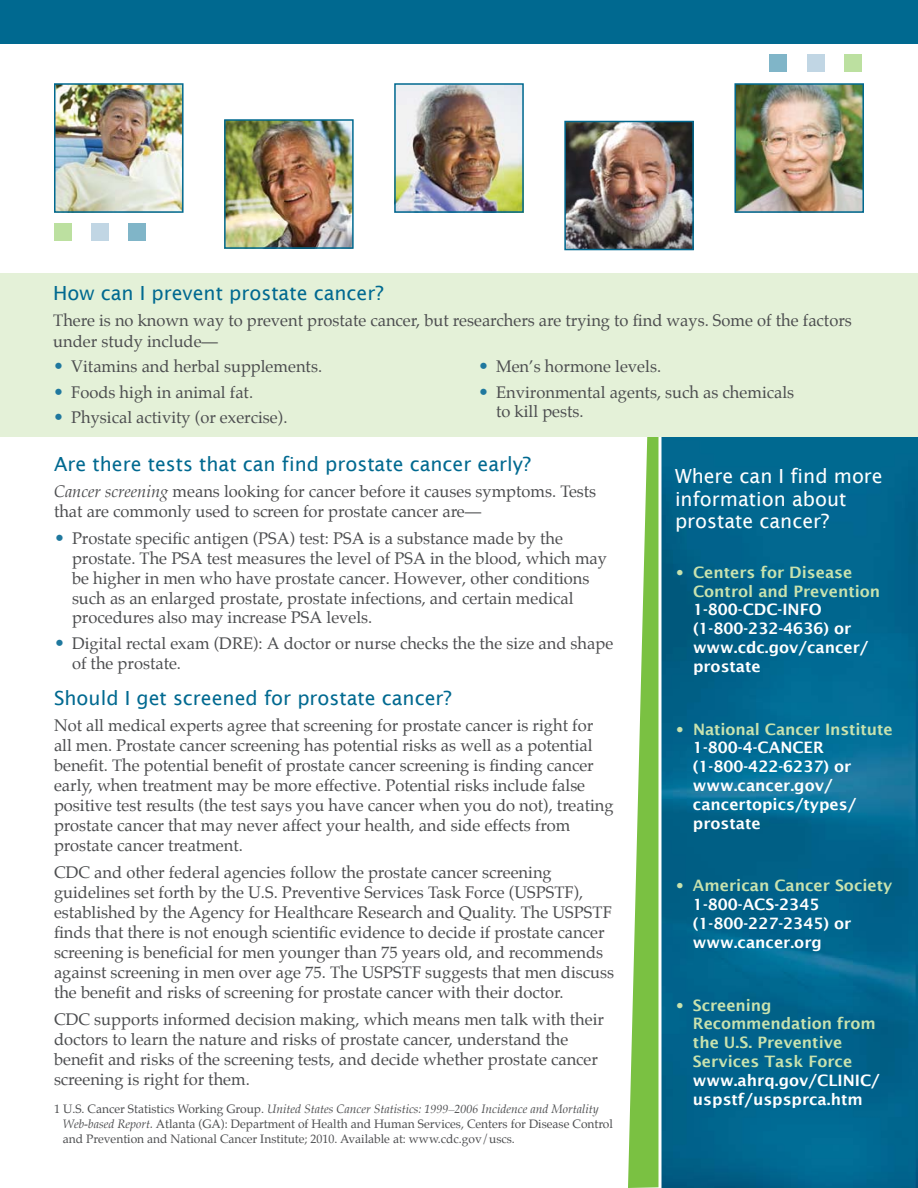
<style>
.page{position:relative;width:918px;height:1188px;background:#fff}
.page>*{position:absolute;margin:0;border:0;box-sizing:border-box;transform-origin:0 0}
.t1{font:19.5px "Lucida Sans";color:#006990}
.t2{font:19.5px/22.5px "Lucida Sans";color:#fff}
.t3{font:16.5px/20px "Palatino";color:#4c4d4f}
.t4{font:600 15.75px/18.9px "Lucida Sans";color:#fff}
.t5{font:600 15.75px/18.9px "Lucida Sans";color:#c8e2ae}
.t6{font:15.75px "Palatino";color:#c8e2ae}
.t7{font:12px/14.7px "Palatino";color:#4c4d4f}
.s1{font-size:18px;color:#1f789e}
.s2{font-style:italic}
.s3{color:#c8e2ae}
</style>
<div class="page">
<img style="left:662px;top:436px;width:256px;height:752px">
<svg style="left:628px;top:436px;width:30px;height:752px"></svg>
<svg style="left:658px;top:436px;width:4px;height:752px"></svg>
<div style="left:0;top:0;width:918px;height:44px;background:#006990"></div>
<img style="left:57px;top:86px;width:124px;height:124px">
<img style="left:227px;top:122px;width:124px;height:124px">
<img style="left:397px;top:86px;width:124px;height:124px">
<img style="left:567px;top:124px;width:124px;height:123px">
<img style="left:737px;top:86px;width:124px;height:124px">
<div style="left:734px;top:83px;width:130px;height:130px;border:2px solid #006990"></div>
<div style="left:394px;top:83px;width:130px;height:130px;border:2px solid #006990"></div>
<div style="left:54px;top:83px;width:130px;height:130px;border:2px solid #006990"></div>
<div style="left:224px;top:119px;width:130px;height:130px;border:2px solid #006990"></div>
<div style="left:564px;top:121px;width:130px;height:129px;border:2px solid #006990"></div>
<div style="left:54px;top:223px;width:18px;height:18px;background:#bce0a0"></div>
<div style="left:91px;top:223px;width:18px;height:18px;background:#c1d6e4"></div>
<div style="left:128px;top:223px;width:18px;height:18px;background:#80b5c8"></div>
<div style="left:844px;top:54px;width:18px;height:18px;background:#bce0a0"></div>
<div style="left:807px;top:54px;width:18px;height:18px;background:#c1d6e4"></div>
<div style="left:770px;top:54px;width:18px;height:18px;background:#80b5c8"></div>
<div style="left:0;top:273px;width:918px;height:163px;background:#e4f1d8"></div>
<h2 class="t1" style="left:53px;top:282px;width:332px">How can I prevent prostate cancer?</h2>
<p class="t3" style="left:53px;top:309px;width:800px;line-height:21.6px">There is no known way to prevent prostate cancer, but researchers are trying to find ways. Some of the factors under study include—</p>
<p class="t3" style="left:53px;top:356px;width:270px"><span class="s1">•</span> Vitamins and herbal supplements.</p>
<p class="t3" style="left:53px;top:382px;width:201px"><span class="s1">•</span> Foods high in animal fat.</p>
<p class="t3" style="left:53px;top:408px;width:236px"><span class="s1">•</span> Physical activity (or exercise).</p>
<p class="t3" style="left:478px;top:356px;width:185px"><span class="s1">•</span> Men’s hormone levels.</p>
<p class="t3" style="left:496px;top:382px;width:300px;text-indent:-18px"><span class="s1">•</span> Environmental agents, such as chemicals to kill pests.</p>
<h2 class="t1" style="left:54px;top:453px;width:479px">Are there tests that can find prostate cancer early?</h2>
<p class="t3" style="left:54px;top:481px;width:544px"><span class="s2">Cancer screening</span> means looking for cancer before it causes symptoms. Tests that are commonly used to screen for prostate cancer are—</p>
<p class="t3" style="left:72px;top:548px;width:537px">prostate. The PSA test measures the level of PSA in the blood, which may be higher in men who have prostate cancer. However, other conditions such as an enlarged prostate, prostate infections, and certain medical procedures also may increase PSA levels.</p>
<p class="t3" style="left:72px;top:653px;width:111px">of the prostate.</p>
<h2 class="t1" style="left:54px;top:687px;width:399px">Should I get screened for prostate cancer?</h2>
<p class="t3" style="left:54px;top:715px;width:561px">Not all medical experts agree that screening for prostate cancer is right for all men. Prostate cancer screening has potential risks as well as a potential benefit. The potential benefit of prostate cancer screening is finding cancer early, when treatment may be more effective. Potential risks include false positive test results (the test says you have cancer when you do not), treating prostate cancer that may never affect your health, and side effects from prostate cancer treatment.</p>
<p class="t3" style="left:54px;top:862px;width:562px">CDC and other federal agencies follow the prostate cancer screening guidelines set forth by the U.S. Preventive Services Task Force (USPSTF), established by the Agency for Healthcare Research and Quality. The USPSTF finds that there is not enough scientific evidence to decide if prostate cancer screening is beneficial for men younger than 75 years old, and recommends against screening in men over age 75. The USPSTF suggests that men discuss the benefit and risks of screening for prostate cancer with their doctor.</p>
<p class="t3" style="left:54px;top:1010px;width:552px">CDC supports informed decision making, which means men talk with their doctors to learn the nature and risks of prostate cancer, understand the benefit and risks of the screening tests, and decide whether prostate cancer screening is right for them.</p>
<p class="t7" style="left:63px;top:1102px;width:552px;text-indent:-9px">1 U.S. Cancer Statistics Working Group. <span class="s2">United States Cancer Statistics: 1999–2006 Incidence and Mortality<br>Web-based Report.</span> Atlanta (GA): Department of Health and Human Services, Centers for Disease Control and Prevention and National Cancer Institute; 2010. Available at: www.cdc.gov/uscs.</p>
<h2 class="t2" style="left:675px;top:465px;width:209px">Where can I find more information about prostate cancer?</h2>
<p class="t4" style="left:693px;top:562px;width:189px"><span class="s3">Centers for Disease<br>Control and Prevention<br></span>1-800-CDC-INFO (1-800-232-4636) or www.cdc.gov/cancer/ prostate</p>
<p class="t3" style="left:54px;top:529px;width:511px"><span class="s1">•</span> Prostate specific antigen (PSA) test: PSA is a substance made by the</p>
<p class="t6" style="left:675px;top:559px;width:11px">•</p>
<p class="t3" style="left:54px;top:634px;width:561px"><span class="s1">•</span> Digital rectal exam (DRE): A doctor or nurse checks the the size and shape</p>
<p class="t4" style="left:693px;top:719px;width:201px"><span class="s3">National Cancer Institute<br></span>1-800-4-CANCER (1-800-422-6237) or www.cancer.gov/ cancertopics/types/ prostate</p>
<p class="t6" style="left:675px;top:716px;width:11px">•</p>
<p class="t4" style="left:693px;top:876px;width:201px"><span class="s3">American Cancer Society<br></span>1-800-ACS-2345 (1-800-227-2345) or</p>
<p class="t4" style="left:693px;top:933px;width:130px">www.cancer.org</p>
<p class="t6" style="left:675px;top:873px;width:11px">•</p>
<p class="t5" style="left:693px;top:995px;width:184px">Screening<br>Recommendation from the U.S. Preventive<br>Services Task Force</p>
<p class="t4" style="left:693px;top:1071px;width:188px">www.ahrq.gov/CLINIC/ uspstf/uspsprca.htm</p>
<p class="t6" style="left:675px;top:992px;width:11px">•</p>
</div>
